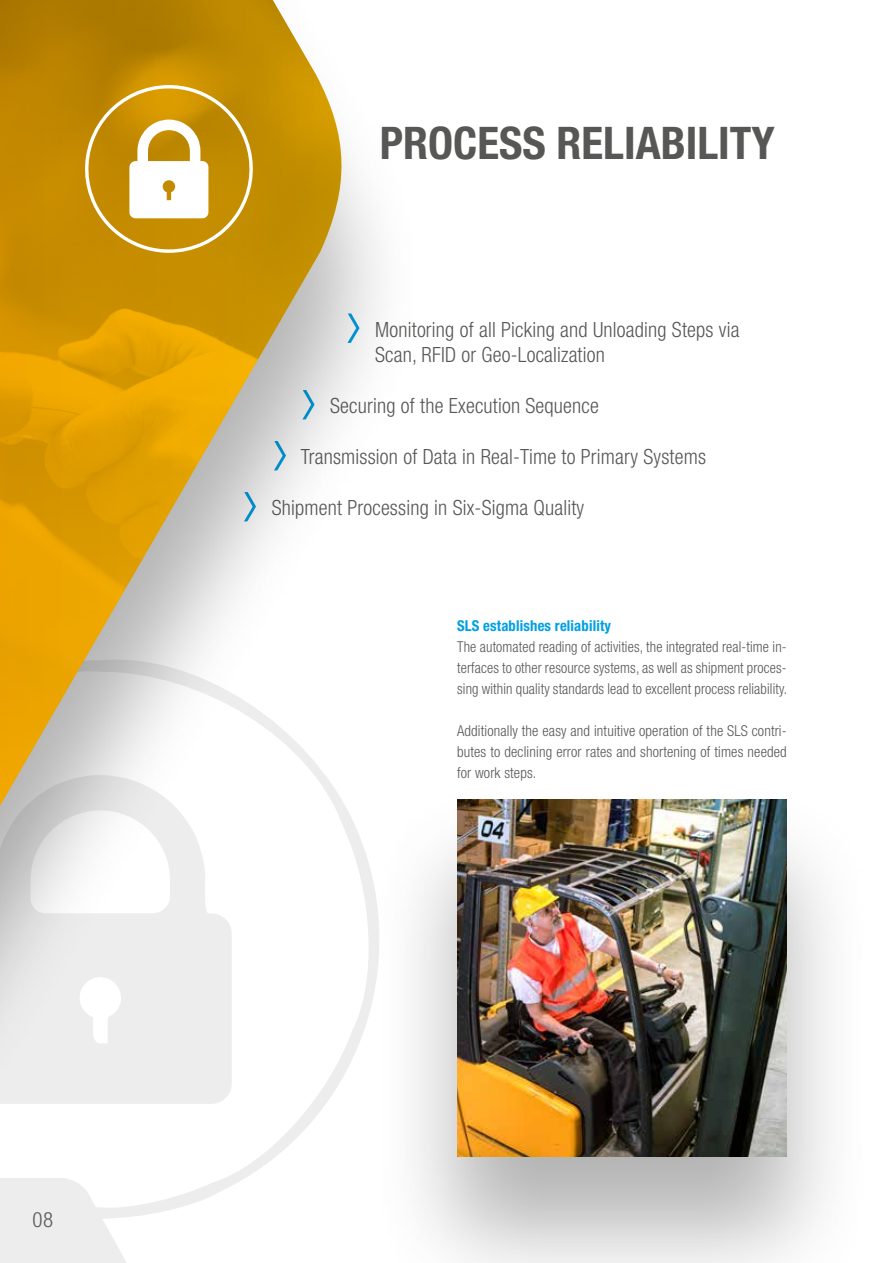
<style>
.page{position:relative;width:893px;height:1263px;background:#fff}
.page>*{position:absolute;margin:0;border:0;box-sizing:border-box;transform-origin:0 0}
.t1{font:700 condensed 45px "Helvetica Neue LT Std";color:#575756}
.t2{font:300 condensed 21px/25.5px "Helvetica Neue LT Std";letter-spacing:.01em;color:#575756}
.t3{font:300 condensed 15px/21px "Helvetica Neue LT Std";letter-spacing:.01em;color:#575756;text-align:justify;scale:.96 1}
.t4{font:300 condensed 15px/21px "Helvetica Neue LT Std";letter-spacing:.01em;color:#575756;text-align:justify}
.t5{font:700 condensed 15px "Helvetica Neue LT Std";letter-spacing:.01em;color:#009fe3}
</style>
<div class="page">
<svg style="left:137px;top:1131px;width:166px;height:85px"></svg>
<div style="left:0;top:0;width:425px;height:1131px;background:#000;opacity:.3"></div>
<svg style="left:0;top:0;width:350px;height:806px"></svg>
<img style="left:0;top:0;width:343px;height:799px">
<svg style="left:0;top:1178px;width:137px;height:85px"></svg>
<svg style="left:82px;top:85px;width:182px;height:168px"></svg>
<div style="left:371px;top:786px;width:502px;height:477px;background:#000;opacity:.3"></div>
<img style="left:457px;top:799px;width:330px;height:357px">
<p class="t2" style="left:32px;top:1206px;width:22px">08</p>
<h1 class="t1" style="left:380px;top:116px;width:396px">PROCESS RELIABILITY</h1>
<p class="t2" style="left:375px;top:317px;width:366px">Monitoring of all Picking and Unloading Steps via<br>Scan, RFID or Geo-Localization</p>
<p class="t2" style="left:330px;top:393px;width:270px">Securing of the Execution Sequence</p>
<p class="t2" style="left:301px;top:444px;width:407px">Transmission of Data in Real-Time to Primary Systems</p>
<p class="t2" style="left:272px;top:495px;width:314px">Shipment Processing in Six-Sigma Quality</p>
<p class="t5" style="left:457px;top:617px;width:155px">SLS establishes reliability</p>
<p class="t3" style="left:457px;top:636px;width:345px">The automated reading of activities, the integrated real-time in&shy;terfaces to other resource systems, as well as shipment proces&shy;sing within quality standards lead to excellent process reliability.</p>
<p class="t4" style="left:457px;top:720px;width:331px">Additionally the easy and intuitive operation of the SLS contri&shy;butes to declining error rates and shortening of times needed for work steps.</p>
</div>
